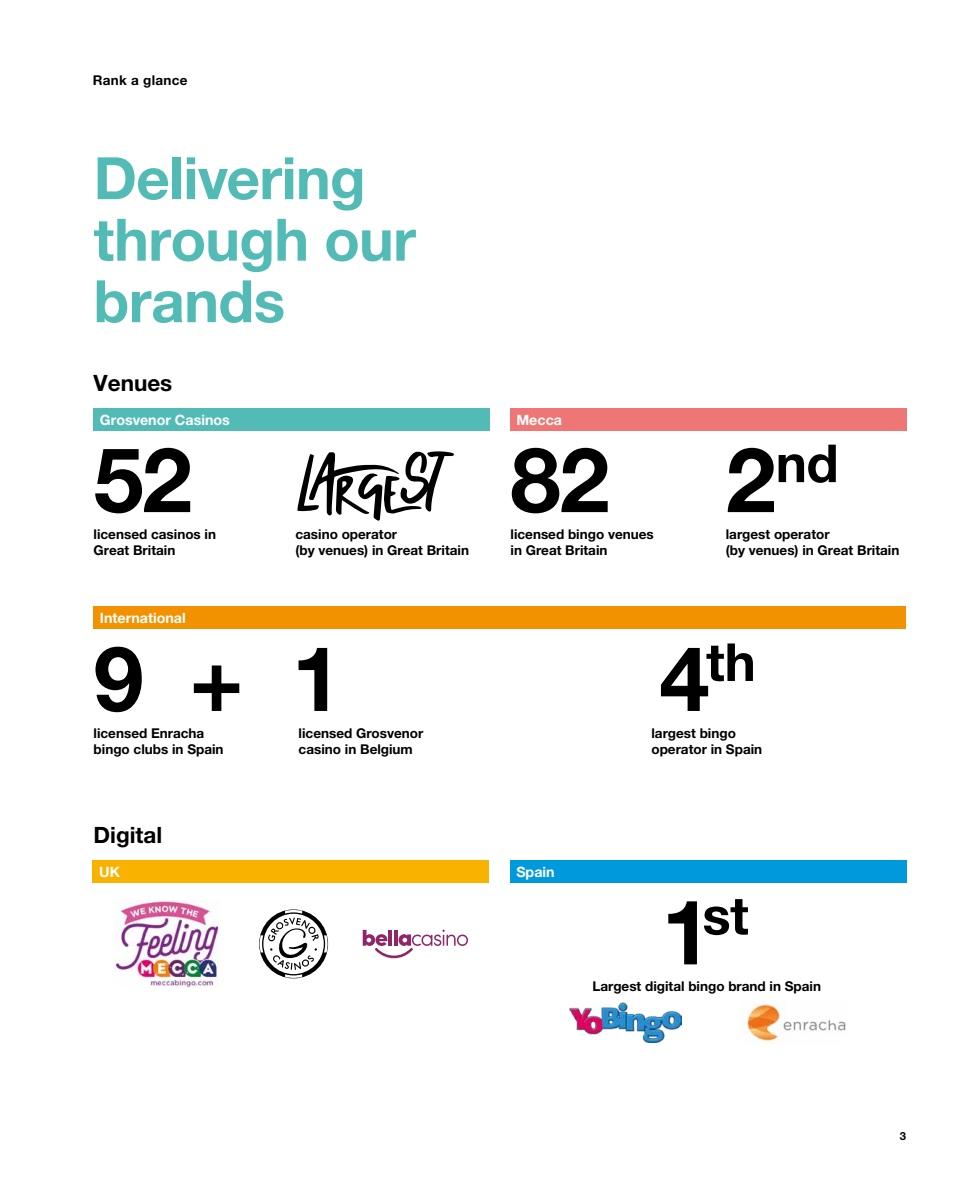
<style>
.page{position:relative;width:970px;height:1191px;background:#fff}
.page>*{position:absolute;margin:0;border:0;box-sizing:border-box;transform-origin:0 0}
.t1{font:700 90px "Helvetica Neue LT Std";color:#000}
.t2{font:700 58.5px/61.5px "Helvetica Neue LT Std";letter-spacing:-.01em;color:#52bbb5}
.t3{font:700 52.5px "Helvetica Neue LT Std";color:#000}
.t4{font:700 22.5px "Helvetica Neue LT Std";color:#000}
.t5{font:700 14.25px "Helvetica Neue LT Std";color:#fff}
.t6{font:700 13.5px/16.5px "Helvetica Neue LT Std";color:#000}
.t7{font:700 13.5px "Helvetica Neue LT Std";letter-spacing:.02em;color:#000}
.t8{font:700 11.25px "Helvetica Neue LT Std";color:#000}
.s1{font-size:90px}
</style>
<div class="page">
<div style="left:510px;top:408px;width:396px;height:23px;background:#ee7674"></div>
<div style="left:94px;top:606px;width:812px;height:23px;background:#f39200"></div>
<div style="left:93px;top:860px;width:396px;height:23px;background:#fab200"></div>
<div style="left:510px;top:860px;width:396px;height:23px;background:#0099db"></div>
<svg style="left:297px;top:451px;width:157px;height:69px"></svg>
<svg style="left:363px;top:929px;width:105px;height:30px"></svg>
<img style="left:114px;top:900px;width:105px;height:87px">
<svg style="left:259px;top:909px;width:69px;height:69px"></svg>
<img style="left:745px;top:1000px;width:101px;height:44px">
<img style="left:570px;top:1002px;width:111px;height:40px">
<div style="left:94px;top:408px;width:395px;height:23px;background:#52bbb5"></div>
<p class="t7" style="left:93px;top:72px;width:96px">Rank a glance</p>
<h2 class="t2" style="left:94px;top:146px;width:324px">Delivering through our brands</h2>
<h3 class="t4" style="left:94px;top:369px;width:80px">Venues</h3>
<p class="t5" style="left:100px;top:411px;width:131px">Grosvenor Casinos</p>
<h1 class="t1" style="left:94px;top:424px;width:100px">52</h1>
<p class="t5" style="left:516px;top:411px;width:47px">Mecca</p>
<h1 class="t1" style="left:510px;top:424px;width:100px">82</h1>
<h3 class="t3" style="left:725px;top:431px;width:114px"><span class="s1">2</span>nd</h3>
<p class="t6" style="left:94px;top:525px;width:124px">licensed casinos in<br>Great Britain</p>
<p class="t6" style="left:295px;top:525px;width:175px">casino operator<br>(by venues) in Great Britain</p>
<p class="t6" style="left:510px;top:525px;width:145px">licensed bingo venues in Great Britain</p>
<p class="t6" style="left:725px;top:525px;width:175px">largest operator<br>(by venues) in Great Britain</p>
<p class="t5" style="left:100px;top:609px;width:87px">International</p>
<h1 class="t1" style="left:94px;top:623px;width:250px">9+1</h1>
<p class="t6" style="left:94px;top:724px;width:131px">licensed Enracha bingo clubs in Spain</p>
<p class="t6" style="left:298px;top:724px;width:126px">licensed Grosvenor casino in Belgium</p>
<h3 class="t4" style="left:94px;top:821px;width:70px">Digital</h3>
<p class="t5" style="left:99px;top:863px;width:22px">UK</p>
<p class="t5" style="left:516px;top:863px;width:40px">Spain</p>
<h3 class="t3" style="left:659px;top:630px;width:98px"><span class="s1">4</span>th</h3>
<p class="t6" style="left:651px;top:724px;width:112px">largest bingo operator in Spain</p>
<h3 class="t3" style="left:661px;top:883px;width:88px"><span class="s1">1</span>st</h3>
<p class="t6" style="left:592px;top:977px;width:230px">Largest digital bingo brand in Spain</p>
<p class="t8" style="left:899px;top:1129px;width:8px">3</p>
</div>
